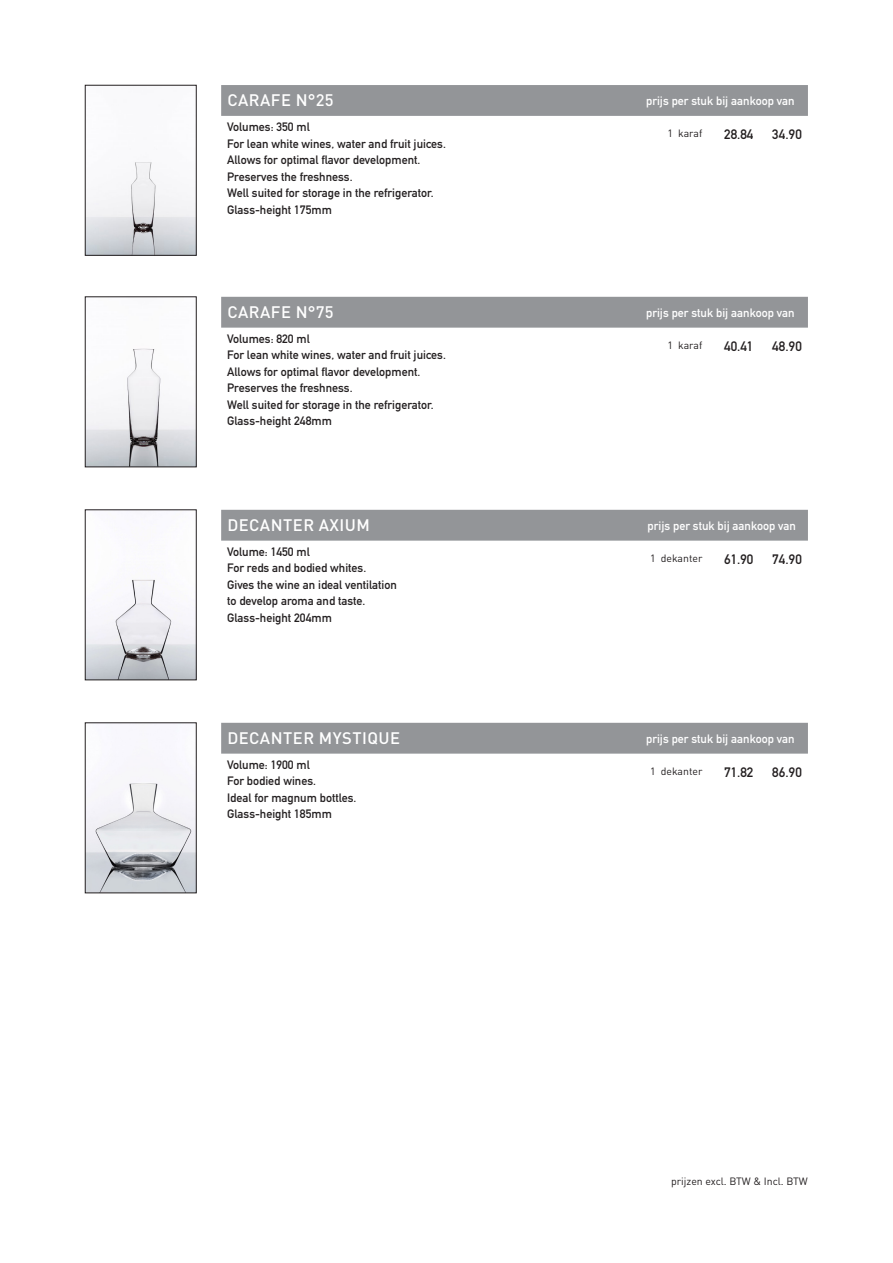
<style>
.page{position:relative;width:893px;height:1263px;background:#fff}
.page>*{position:absolute;margin:0;border:0;box-sizing:border-box;transform-origin:0 0}
.t1{font:500 16.5px "DIN Pro";letter-spacing:.03em;color:#fff}
.Wijn_Copy{font:700 13.5px "DIN Alternate";letter-spacing:.005em;color:#231f20}
.t2{font:700 12px "DIN Alternate";color:#231f20}
.t3{font:700 12px "DIN Alternate";color:#fff}
.t4{font:10.5px "DIN Pro";color:#231f20}
</style>
<div class="page">
<div style="left:221px;top:510px;width:587px;height:31px;background:#939598"></div>
<img style="left:87px;top:579px;width:107px;height:99px">
<div style="left:85px;top:510px;width:111px;height:170px;border:1px solid #231f20"></div>
<div style="left:221px;top:723px;width:587px;height:31px;background:#939598"></div>
<img style="left:87px;top:756px;width:107px;height:135px">
<div style="left:85px;top:723px;width:111px;height:170px;border:1px solid #231f20"></div>
<div style="left:221px;top:297px;width:587px;height:31px;background:#939598"></div>
<img style="left:87px;top:348px;width:107px;height:117px">
<div style="left:85px;top:297px;width:111px;height:170px;border:1px solid #231f20"></div>
<div style="left:221px;top:85px;width:587px;height:31px;background:#939598"></div>
<img style="left:87px;top:162px;width:107px;height:91px">
<div style="left:85px;top:85px;width:111px;height:170px;border:1px solid #231f20"></div>
<p class="t1" style="left:227px;top:87px;width:108px">CARAFE N°25</p>
<p class="t3" style="left:646px;top:92px;width:150px">prijs per stuk bij aankoop van</p>
<p class="t2" style="left:227px;top:118px;width:84px">Volumes: 350 ml</p>
<p class="t2" style="left:227px;top:134px;width:220px">For lean white wines, water and fruit juices.</p>
<p class="t2" style="left:227px;top:151px;width:195px">Allows for optimal flavor development.</p>
<p class="t2" style="left:227px;top:167px;width:127px">Preserves the freshness.</p>
<p class="t2" style="left:227px;top:184px;width:208px">Well suited for storage in the refrigerator.</p>
<p class="t2" style="left:227px;top:200px;width:106px">Glass-height 175mm</p>
<p class="t4" style="left:667px;top:125px;width:36px">1 karaf</p>
<p class="Wijn_Copy" style="left:724px;top:124px;width:31px">28.84</p>
<p class="Wijn_Copy" style="left:772px;top:124px;width:31px">34.90</p>
<p class="t1" style="left:227px;top:299px;width:108px">CARAFE N°75</p>
<p class="t3" style="left:646px;top:303px;width:150px">prijs per stuk bij aankoop van</p>
<p class="t2" style="left:227px;top:330px;width:84px">Volumes: 820 ml</p>
<p class="t2" style="left:227px;top:346px;width:220px">For lean white wines, water and fruit juices.</p>
<p class="t2" style="left:227px;top:363px;width:195px">Allows for optimal flavor development.</p>
<p class="t2" style="left:227px;top:379px;width:127px">Preserves the freshness.</p>
<p class="t2" style="left:227px;top:396px;width:208px">Well suited for storage in the refrigerator.</p>
<p class="t2" style="left:227px;top:412px;width:106px">Glass-height 248mm</p>
<p class="t4" style="left:667px;top:337px;width:36px">1 karaf</p>
<p class="Wijn_Copy" style="left:724px;top:335px;width:31px">40.41</p>
<p class="Wijn_Copy" style="left:772px;top:335px;width:31px">48.90</p>
<p class="t1" style="left:227px;top:512px;width:144px">DECANTER AXIUM</p>
<p class="t3" style="left:648px;top:516px;width:150px">prijs per stuk bij aankoop van</p>
<p class="t2" style="left:227px;top:542px;width:84px">Volume: 1450 ml</p>
<p class="t2" style="left:227px;top:559px;width:141px">For reds and bodied whites.</p>
<p class="t2" style="left:227px;top:575px;width:171px">Gives the wine an ideal ventilation</p>
<p class="t2" style="left:227px;top:592px;width:140px">to develop aroma and taste.</p>
<p class="t2" style="left:227px;top:608px;width:106px">Glass-height 204mm</p>
<p class="t4" style="left:650px;top:550px;width:54px">1 dekanter</p>
<p class="Wijn_Copy" style="left:724px;top:548px;width:31px">61.90</p>
<p class="Wijn_Copy" style="left:772px;top:548px;width:31px">74.90</p>
<p class="t1" style="left:227px;top:725px;width:174px">DECANTER MYSTIQUE</p>
<p class="t3" style="left:646px;top:729px;width:150px">prijs per stuk bij aankoop van</p>
<p class="t2" style="left:227px;top:755px;width:84px">Volume: 1900 ml</p>
<p class="t2" style="left:227px;top:772px;width:90px">For bodied wines.</p>
<p class="t2" style="left:227px;top:788px;width:131px">Ideal for magnum bottles.</p>
<p class="t2" style="left:227px;top:805px;width:106px">Glass-height 185mm</p>
<p class="t4" style="left:650px;top:763px;width:54px">1 dekanter</p>
<p class="Wijn_Copy" style="left:724px;top:761px;width:31px">71.82</p>
<p class="Wijn_Copy" style="left:772px;top:761px;width:31px">86.90</p>
<p class="t4" style="left:671px;top:1173px;width:138px">prijzen excl. BTW &amp; Incl. BTW</p>
</div>
